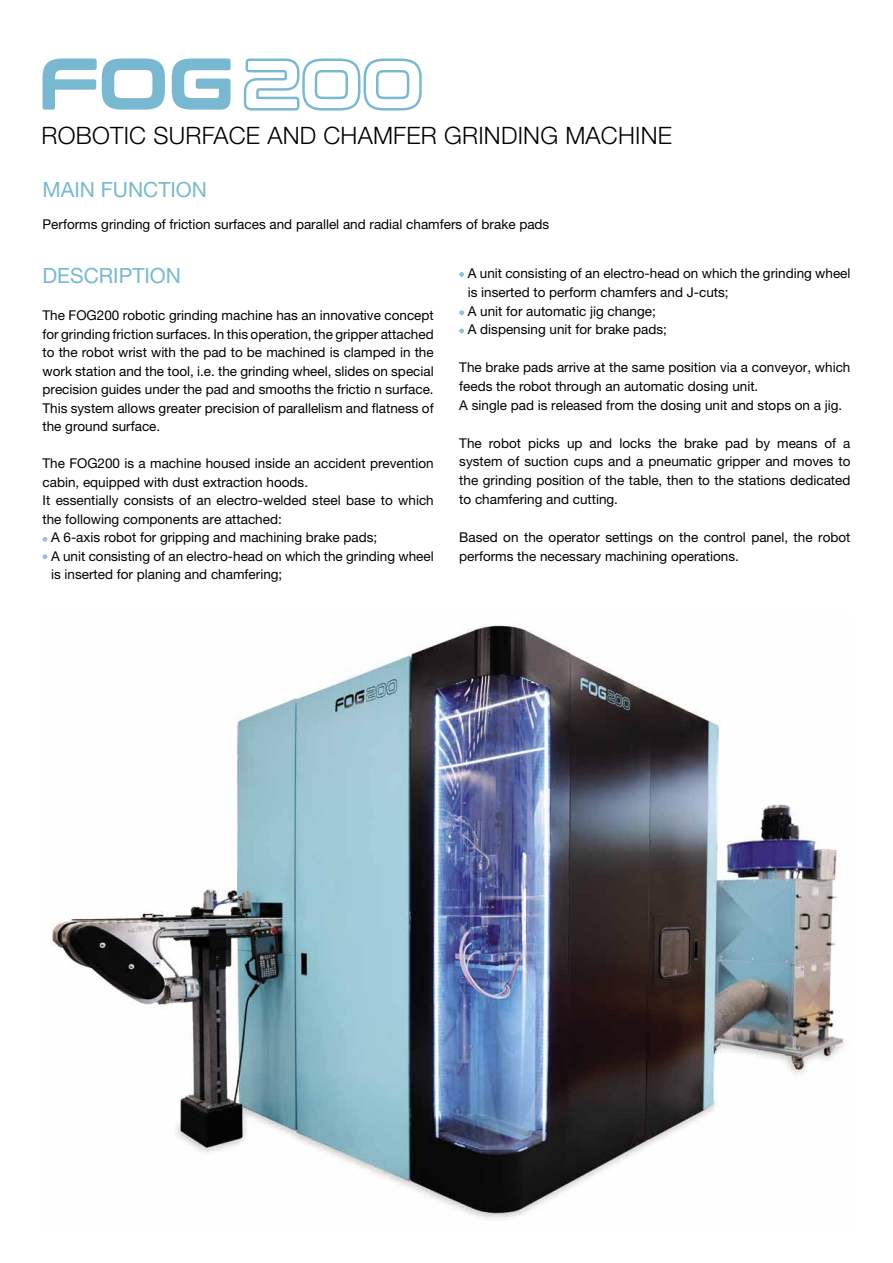
<style>
.page{position:relative;width:893px;height:1263px;background:#fff}
.page>*{position:absolute;margin:0;border:0;box-sizing:border-box;transform-origin:0 0}
.t1{font:300 24px "Helvetica Neue LT Pro";letter-spacing:.01em;color:#000}
.t2{font:21px "Helvetica Neue LT Pro";color:#78b9d1}
.t3{font:13.5px/18.9px "Helvetica Neue LT Pro";color:#000}
</style>
<div class="page">
<svg style="left:43px;top:58px;width:122px;height:52px"></svg>
<svg style="left:172px;top:58px;width:59px;height:52px"></svg>
<svg style="left:244px;top:59px;width:178px;height:52px"></svg>
<svg style="left:43px;top:554px;width:4px;height:5px"></svg>
<svg style="left:43px;top:537px;width:4px;height:5px"></svg>
<img style="left:51px;top:623px;width:796px;height:596px">
<svg style="left:459px;top:272px;width:5px;height:5px"></svg>
<svg style="left:459px;top:310px;width:5px;height:5px"></svg>
<svg style="left:459px;top:328px;width:5px;height:5px"></svg>
<h1 class="t1" style="left:42px;top:120px;width:632px">ROBOTIC SURFACE AND CHAMFER GRINDING MACHINE</h1>
<h2 class="t2" style="left:43px;top:177px;width:166px">MAIN FUNCTION</h2>
<p class="t3" style="left:43px;top:215px;width:508px">Performs grinding of friction surfaces and parallel and radial chamfers of brake pads</p>
<h2 class="t2" style="left:43px;top:263px;width:140px">DESCRIPTION</h2>
<p class="t3" style="left:43px;top:306px;width:393px;line-height:18.5px;text-align:justify">The FOG200 robotic grinding machine has an innovative concept for grinding friction surfaces. In this operation, the gripper attached to the robot wrist with the pad to be machined is clamped in the work station and the tool, i.e. the grinding wheel, slides on special precision guides under the pad and smooths the frictio n surface.<br>This system allows greater precision of parallelism and flatness of the ground surface.</p>
<p class="t3" style="left:43px;top:454px;width:393px">The FOG200 is a machine housed inside an accident prevention</p>
<p class="t3" style="left:43px;top:472px;width:267px">cabin, equipped with dust extraction hoods.</p>
<p class="t3" style="left:43px;top:491px;width:393px">It essentially consists of an electro-welded steel base to which</p>
<p class="t3" style="left:43px;top:509px;width:241px">the following components are attached:</p>
<p class="t3" style="left:51px;top:528px;width:328px">A 6-axis robot for gripping and machining brake pads;</p>
<p class="t3" style="left:51px;top:546px;width:384px">A unit consisting of an electro-head on which the grinding wheel</p>
<p class="t3" style="left:51px;top:565px;width:233px">is inserted for planing and chamfering;</p>
<p class="t3" style="left:468px;top:263px;width:384px">A unit consisting of an electro-head on which the grinding wheel is inserted to perform chamfers and J-cuts;<br>A unit for automatic jig change;<br>A dispensing unit for brake pads;</p>
<p class="t3" style="left:459px;top:358px;width:393px">The brake pads arrive at the same position via a conveyor, which feeds the robot through an automatic dosing unit.<br>A single pad is released from the dosing unit and stops on a jig.</p>
<p class="t3" style="left:459px;top:433px;width:393px;text-align:justify">The robot picks up and locks the brake pad by means of a system of suction cups and a pneumatic gripper and moves to the grinding position of the table, then to the stations dedicated to chamfering and cutting.</p>
<p class="t3" style="left:459px;top:527px;width:393px">Based on the operator settings on the control panel, the robot performs the necessary machining operations.</p>
</div>
